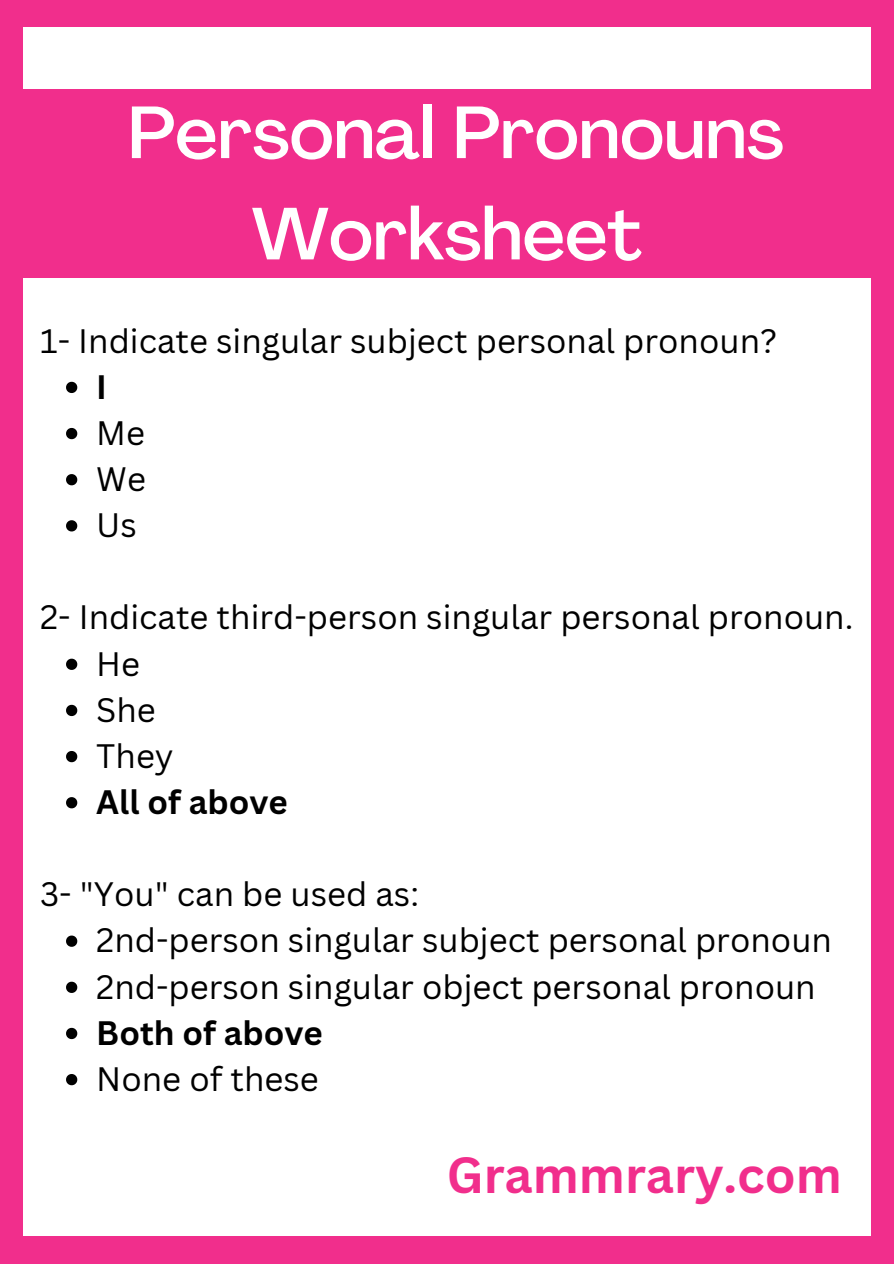
<style>
.page{position:relative;width:894px;height:1264px;background:#fff}
.page>*{position:absolute;margin:0;border:0;box-sizing:border-box;transform-origin:0 0}
.t1{font:500 72.75px/101.2px "Agrandir";color:#fff;text-align:center}
.t2{font:700 49.5px "Canva Sans";color:#f12e8c}
.t3{font:33px "Canva Sans";color:#000}
.t4{font:700 33px "Canva Sans";color:#000}
</style>
<div class="page">
<div style="left:0;top:0;width:893px;height:1263px;background:#f12e8c"></div>
<div style="left:23px;top:27px;width:847px;height:1208px;background:#fff"></div>
<div style="left:0;top:89px;width:893px;height:188px;background:#f12e8c"></div>
<svg style="left:66px;top:382px;width:11px;height:11px"></svg>
<svg style="left:66px;top:428px;width:11px;height:11px"></svg>
<svg style="left:66px;top:474px;width:11px;height:11px"></svg>
<svg style="left:66px;top:520px;width:11px;height:11px"></svg>
<svg style="left:66px;top:658px;width:11px;height:12px"></svg>
<svg style="left:66px;top:704px;width:11px;height:12px"></svg>
<svg style="left:66px;top:751px;width:11px;height:11px"></svg>
<svg style="left:66px;top:797px;width:11px;height:11px"></svg>
<svg style="left:66px;top:935px;width:11px;height:11px"></svg>
<svg style="left:66px;top:981px;width:11px;height:11px"></svg>
<svg style="left:66px;top:1027px;width:11px;height:12px"></svg>
<svg style="left:66px;top:1074px;width:11px;height:11px"></svg>
<h1 class="t1" style="left:128px;top:89px;width:657px">Personal Pronouns<br>Worksheet</h1>
<p class="t3" style="left:40px;top:317px;width:738px">1- Indicate singular subject personal pronoun?</p>
<p class="t4" style="left:96px;top:363px;width:12px">I</p>
<p class="t3" style="left:96px;top:409px;width:50px">Me</p>
<p class="t3" style="left:96px;top:455px;width:51px">We</p>
<p class="t3" style="left:96px;top:502px;width:42px">Us</p>
<p class="t3" style="left:40px;top:594px;width:814px">2- Indicate third-person singular personal pronoun.</p>
<p class="t3" style="left:96px;top:640px;width:45px">He</p>
<p class="t3" style="left:96px;top:686px;width:61px">She</p>
<p class="t3" style="left:96px;top:732px;width:79px">They</p>
<p class="t4" style="left:96px;top:778px;width:193px">All of above</p>
<p class="t3" style="left:40px;top:871px;width:380px">3- "You" can be used as:</p>
<p class="t3" style="left:96px;top:917px;width:737px">2nd-person singular subject personal pronoun</p>
<p class="t3" style="left:96px;top:963px;width:720px">2nd-person singular object personal pronoun</p>
<p class="t4" style="left:96px;top:1009px;width:228px">Both of above</p>
<h2 class="t3" style="left:96px;top:1055px;width:224px">None of these</h2>
<p class="t2" style="left:446px;top:1139px;width:396px">Grammrary.com</p>
</div>
